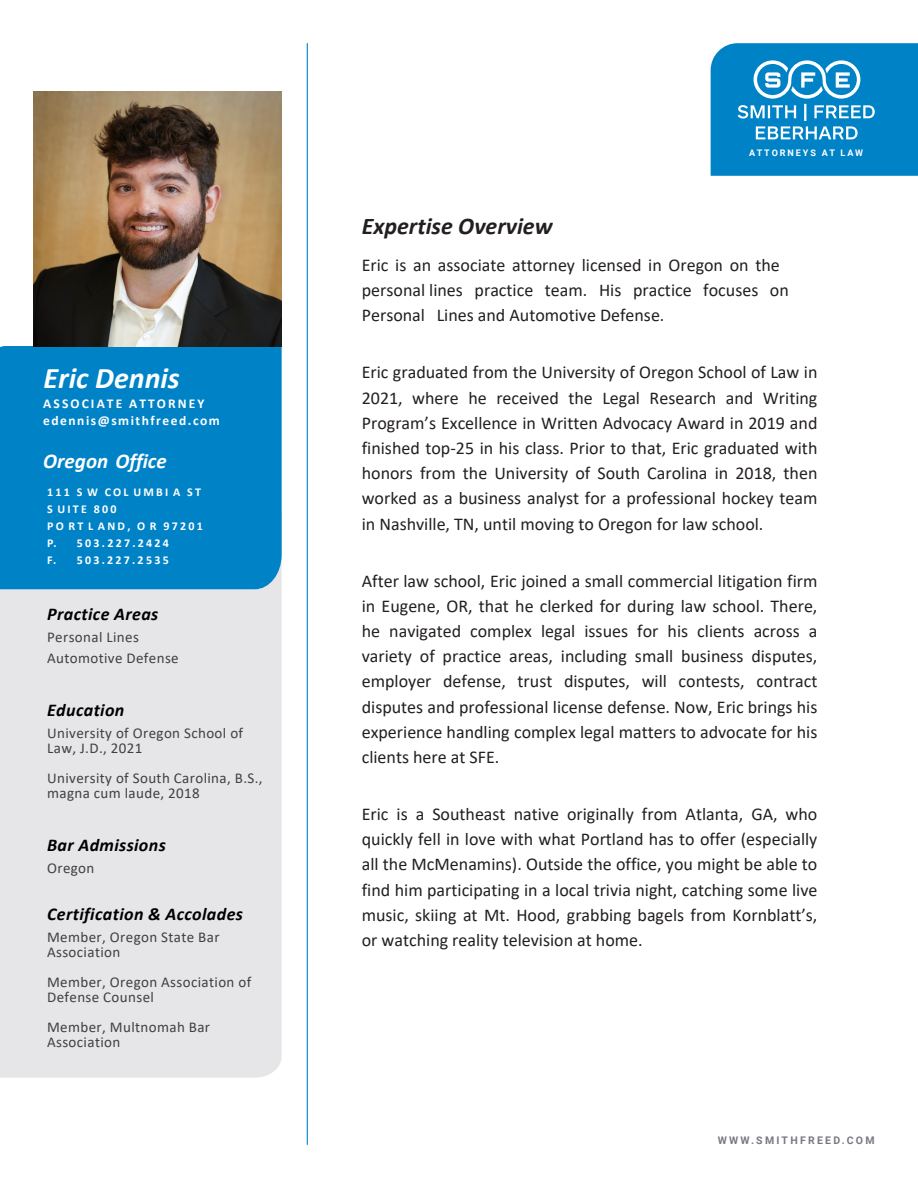
<style>
.page{position:relative;width:918px;height:1188px;background:#fff}
.page>*{position:absolute;margin:0;border:0;box-sizing:border-box;transform-origin:0 0}
.t1{font:italic 700 30px "Calibri";color:#fff}
.t2{font:italic 700 24px "Calibri";color:#231f20}
.t3{font:italic 700 21px "Calibri";color:#fff}
.t4{font:18px/25.2px "Calibri";color:#231f20;text-align:justify}
.t5{font:italic 700 18px "Calibri";letter-spacing:.02em;color:#000}
.t6{font:15px/15px "Calibri";letter-spacing:.025em;color:#404040}
.t7{font:700 13.5px/16.5px "Calibri";letter-spacing:.11em;color:#fff}
.t8{font:700 12px/17.1px "Calibri";letter-spacing:.19em;color:#fff}
.t9{font:700 10.5px "Roboto";letter-spacing:.215em;color:#787882}
.t10{font:700 9px "Roboto";letter-spacing:.215em;color:#fff}
</style>
<div class="page">
<div style="left:0;top:589px;width:282px;height:489px;background:#e6e6e8"></div>
<div style="left:0;top:346px;width:282px;height:243px;background:#0082c7"></div>
<svg style="left:711px;top:43px;width:207px;height:133px;background:#1c8fcd"></svg>
<hr style="left:307px;top:43px;width:1px;height:1102px;background:#0082c7">
<img style="left:33px;top:92px;width:249px;height:255px">
<p class="t1" style="left:44px;top:356px;width:138px">Eric Dennis</p>
<p class="t7" style="left:43px;top:395px;width:178px">ASSOCIATE ATTORNEY edennis@smithfreed.com</p>
<p class="t3" style="left:43px;top:446px;width:125px">Oregon Office</p>
<p class="t8" style="left:47px;top:483px;width:157px">111 S W COL UMBI A ST<br>S UITE 800<br>PO RT L AND, O R 97201<br>P. 503.227.2424<br>F. 503.227.2535</p>
<p class="t5" style="left:47px;top:601px;width:113px">Practice Areas</p>
<p class="t6" style="left:47px;top:626px;width:133px;line-height:21px">Personal Lines<br>Automotive Defense</p>
<p class="t5" style="left:47px;top:697px;width:79px">Education</p>
<p class="t6" style="left:47px;top:725px;width:198px">University of Oregon School of<br>Law, J.D., 2021</p>
<p class="t6" style="left:47px;top:770px;width:217px">University of South Carolina, B.S., magna cum laude, 2018</p>
<p class="t5" style="left:47px;top:832px;width:120px">Bar Admissions</p>
<p class="t6" style="left:47px;top:860px;width:49px">Oregon</p>
<p class="t5" style="left:47px;top:901px;width:197px">Certification &amp; Accolades</p>
<p class="t6" style="left:47px;top:929px;width:174px">Member, Oregon State Bar<br>Association</p>
<p class="t6" style="left:47px;top:974px;width:206px">Member, Oregon Association of<br>Defense Counsel</p>
<p class="t6" style="left:47px;top:1019px;width:165px">Member, Multnomah Bar<br>Association</p>
<p class="t10" style="left:749px;top:147px;width:115px">ATTORNEYS AT LAW</p>
<p class="t2" style="left:362px;top:209px;width:192px">Expertise Overview</p>
<p class="t4" style="left:362px;top:252px;width:429px;text-align:left">Eric is an associate attorney licensed in Oregon on the personal lines practice team. His practice focuses on<br>Personal Lines and Automotive Defense.</p>
<p class="t4" style="left:362px;top:359px;width:457px">Eric graduated from the University of Oregon School of Law in 2021, where he received the Legal Research and Writing Program’s Excellence in Written Advocacy Award in 2019 and finished top-25 in his class. Prior to that, Eric graduated with honors from the University of South Carolina in 2018, then worked as a business analyst for a professional hockey team in Nashville, TN, until moving to Oregon for law school.</p>
<p class="t4" style="left:362px;top:568px;width:457px">After law school, Eric joined a small commercial litigation firm in Eugene, OR, that he clerked for during law school. There, he navigated complex legal issues for his clients across a variety of practice areas, including small business disputes, employer defense, trust disputes, will contests, contract disputes and professional license defense. Now, Eric brings his experience handling complex legal matters to advocate for his clients here at SFE.</p>
<p class="t4" style="left:362px;top:801px;width:457px">Eric is a Southeast native originally from Atlanta, GA, who quickly fell in love with what Portland has to offer (especially all the McMenamins). Outside the office, you might be able to find him participating in a local trivia night, catching some live music, skiing at Mt. Hood, grabbing bagels from Kornblatt’s, or watching reality television at home.</p>
<p class="t9" style="left:718px;top:1133px;width:158px">WWW.SMITHFREED.COM</p>
</div>
